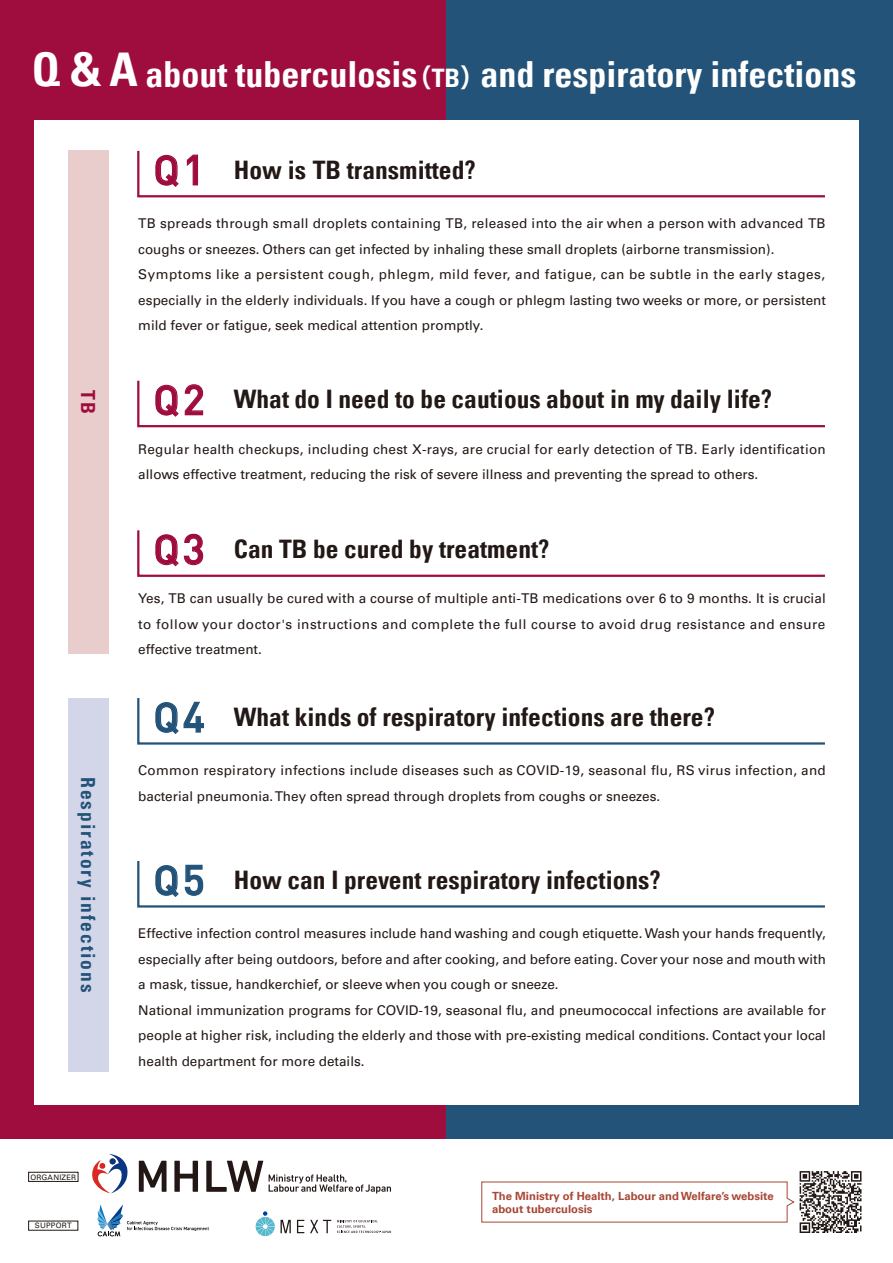
<style>
.page{position:relative;width:893px;height:1263px;background:#fff}
.page>*{position:absolute;margin:0;border:0;box-sizing:border-box;transform-origin:0 0}
.t1{font:700 condensed 36px "Univers";color:#fff}
.t2{font:700 condensed 25.5px "Univers";color:#221815}
.t3{font:700 condensed 19.5px "Univers";letter-spacing:.1em;color:#235378}
.t4{font:700 condensed 19.5px "Univers";color:#9f0d3e}
.t5{font:13.5px/25.5px "Univers";color:#221815}
.t6{font:13.5px/25.5px "Univers";letter-spacing:.02em;color:#221815}
.t7{font:700 11.25px/12.8px "Univers";color:#a84736}
.t8{font:7.5px "Univers";letter-spacing:.03em;color:#221815}
.s1{font-size:46.5px}
.s2{font-family:"Koburina Go Std W6";font-weight:400;font-stretch:normal;font-size:25.5px}
.s3{font-size:25.5px}
.s4{font-family:"DIN Pro";font-weight:500;font-stretch:normal;font-size:40.95px;color:#9f0d3e}
.s5{font-family:"DIN Pro";font-weight:500;font-stretch:normal;font-size:41.7px;color:#9f0d3e}
.s6{font-family:"DIN Pro";font-weight:500;font-stretch:normal;font-size:40.95px;color:#235378}
.s7{font-family:"DIN Pro";font-weight:500;font-stretch:normal;font-size:41.7px;color:#235378}
</style>
<div class="page">
<div style="left:0;top:0;width:893px;height:1138px;background:#9f0d3e"></div>
<div style="left:446px;top:0;width:447px;height:1138px;background:#235378"></div>
<div style="left:34px;top:120px;width:825px;height:984px;background:#fff"></div>
<svg style="left:137px;top:150px;width:688px;height:48px"></svg>
<svg style="left:137px;top:380px;width:688px;height:48px"></svg>
<svg style="left:137px;top:530px;width:688px;height:47px"></svg>
<svg style="left:137px;top:698px;width:688px;height:47px"></svg>
<svg style="left:137px;top:861px;width:688px;height:47px"></svg>
<div style="left:68px;top:151px;width:41px;height:503px;background:#e8cdcc"></div>
<div style="left:68px;top:698px;width:41px;height:373px;background:#d3d6e9"></div>
<svg style="left:481px;top:1171px;width:380px;height:62px"></svg>
<div style="left:28px;top:1172px;width:50px;height:9px;border:1px solid #221815"></div>
<svg style="left:281px;top:1220px;width:10px;height:13px"></svg>
<svg style="left:310px;top:1220px;width:21px;height:13px"></svg>
<svg style="left:297px;top:1220px;width:7px;height:13px"></svg>
<svg style="left:337px;top:1220px;width:54px;height:13px"></svg>
<svg style="left:256px;top:1211px;width:19px;height:25px"></svg>
<svg style="left:97px;top:1204px;width:112px;height:32px"></svg>
<svg style="left:92px;top:1154px;width:36px;height:39px"></svg>
<svg style="left:139px;top:1161px;width:28px;height:31px"></svg>
<svg style="left:174px;top:1161px;width:24px;height:31px"></svg>
<svg style="left:206px;top:1161px;width:57px;height:31px"></svg>
<svg style="left:269px;top:1174px;width:122px;height:19px"></svg>
<h1 class="t1" style="left:32px;top:52px;width:826px"><span class="s1">Q &amp; A</span> about tuberculosis<span class="s2">（</span><span class="s3">TB</span><span class="s2">）</span>and respiratory infections</h1>
<h3 class="t4" style="left:100px;top:390px;width:25px;rotate:90deg">TB</h3>
<h3 class="t3" style="left:100px;top:777px;width:217px;rotate:90deg">Respiratory infections</h3>
<p class="t8" style="left:30px;top:1172px;width:47px">ORGANIZER</p>
<p class="t8" style="left:35px;top:1221px;width:38px">SUPPORT</p>
<h2 class="t2" style="left:153px;top:154px;width:324px"><span class="s4">Q</span><span class="s5">1</span> How is TB transmitted?</h2>
<p class="t5" style="left:138px;top:211px;width:689px">TB spreads through small droplets containing TB, released into the air when a person with advanced TB coughs or sneezes. Others can get infected by inhaling these small droplets (airborne transmission).<br>Symptoms like a persistent cough, phlegm, mild fever, and fatigue, can be subtle in the early stages, especially in the elderly individuals. If you have a cough or phlegm lasting two weeks or more, or persistent mild fever or fatigue, seek medical attention promptly.</p>
<h2 class="t2" style="left:153px;top:384px;width:620px"><span class="s4">Q</span><span class="s5">2</span> What do I need to be cautious about in my daily life?</h2>
<p class="t6" style="left:138px;top:436px;width:689px">Regular health checkups, including chest X-rays, are crucial for early detection of TB. Early identification allows effective treatment, reducing the risk of severe illness and preventing the spread to others.</p>
<h2 class="t2" style="left:153px;top:533px;width:398px"><span class="s4">Q</span><span class="s5">3</span> Can TB be cured by treatment?</h2>
<p class="t5" style="left:138px;top:586px;width:689px;text-align:justify">Yes, TB can usually be cured with a course of multiple anti-TB medications over 6 to 9 months. It is crucial to follow your doctor's instructions and complete the full course to avoid drug resistance and ensure effective treatment.</p>
<h2 class="t2" style="left:153px;top:701px;width:563px"><span class="s6">Q</span><span class="s7">4</span> What kinds of respiratory infections are there?</h2>
<p class="t6" style="left:138px;top:758px;width:689px">Common respiratory infections include diseases such as COVID-19, seasonal flu, RS virus infection, and bacterial pneumonia. They often spread through droplets from coughs or sneezes.</p>
<h2 class="t2" style="left:153px;top:864px;width:509px"><span class="s6">Q</span><span class="s7">5</span> How can I prevent respiratory infections?</h2>
<p class="t5" style="left:138px;top:921px;width:689px">Effective infection control measures include hand washing and cough etiquette. Wash your hands frequently, especially after being outdoors, before and after cooking, and before eating. Cover your nose and mouth with a mask, tissue, handkerchief, or sleeve when you cough or sneeze.<br>National immunization programs for COVID-19, seasonal flu, and pneumococcal infections are available for people at higher risk, including the elderly and those with pre-existing medical conditions. Contact your local health department for more details.</p>
<p class="t7" style="left:492px;top:1189px;width:283px">The Ministry of Health, Labour and Welfare’s website about tuberculosis</p>
</div>
